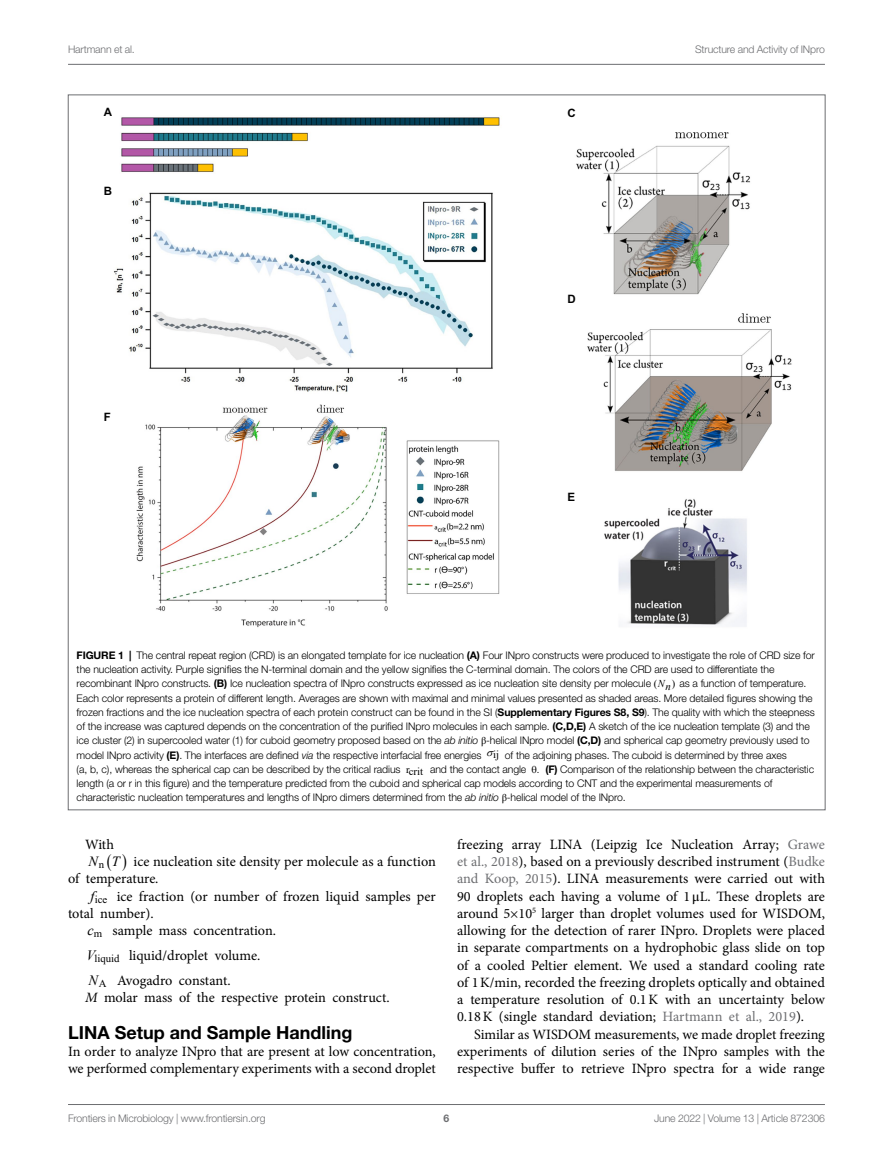
<style>
.page{position:relative;width:893px;height:1170px;background:#fff}
.page>*{position:absolute;margin:0;border:0;box-sizing:border-box;transform-origin:0 0}
.HEAD_2{font:700 18px "Helvetica Neue LT Std";color:#000}
.TEXT_FLUSH{font:14.25px/17.2px "Minion Pro";letter-spacing:-.005em;color:#000}
.TEXT{font:14.25px/17.2px "Minion Pro";color:#000}
.spi-math-img{font:italic 14.25px "Times New Roman";color:#000}
.t1{font:700 11.55px "Arial";color:#030303}
.spi-math-img-2{font:10.8px "Times New Roman";color:#000}
.FIG_LEG{font:300 10.5px/14.2px "Helvetica Neue LT Std";letter-spacing:-.01em;color:#000}
.t2{font:300 10.5px "Helvetica Neue LT Std";letter-spacing:-.015em;color:#6d6e71}
.t3{font:700 10.5px "Helvetica Neue LT Std";color:#6d6e71}
.spi-math-img-3{font:10.5px "Times New Roman";color:#000}
.s1{font-weight:700}
.s2{font-family:"Times New Roman";font-weight:400}
.s3{font-family:"Times New Roman";font-weight:400;font-style:italic}
.s4{font-family:"Times New Roman";font-weight:400;font-style:italic;font-size:10.8px}
.s5{font-style:italic}
.s6{font-family:"STIX General";font-weight:400}
.s7{color:#6d6e71}
.s8{font-family:"STIX General"}
</style>
<div class="page">
<hr style="left:68px;top:64px;width:757px;height:1px;background:#6d6e71">
<hr style="left:68px;top:1104px;width:757px;height:1px;background:#6d6e71">
<img style="left:114px;top:117px;width:678px;height:511px">
<p class="t2" style="left:68px;top:42px;width:68px">Hartmann et al.</p>
<p class="t2" style="left:695px;top:42px;width:131px">Structure and Activity of INpro</p>
<p class="t1" style="left:104px;top:104px;width:10px">A</p>
<p class="t1" style="left:567px;top:105px;width:10px">C</p>
<p class="t1" style="left:104px;top:183px;width:10px">B</p>
<p class="t1" style="left:104px;top:409px;width:9px">F</p>
<p class="t1" style="left:567px;top:291px;width:10px">D</p>
<p class="t1" style="left:567px;top:489px;width:9px">E</p>
<p class="FIG_LEG" style="left:77px;top:647px;width:740px"><span class="s1">FIGURE 1 |</span> The central repeat region (CRD) is an elongated template for ice nucleation <span class="s1">(A)</span> Four INpro constructs were produced to investigate the role of CRD size for the nucleation activity. Purple signifies the N-terminal domain and the yellow signifies the C-terminal domain. The colors of the CRD are used to differentiate the recombinant INpro constructs. <span class="s1">(B)</span> Ice nucleation spectra of INpro constructs expressed as ice nucleation site density per molecule <span class="s2">(</span><span class="s3">N</span><span class="s4">n</span><span class="s2">)</span> as a function of temperature.<br>Each color represents a protein of different length. Averages are shown with maximal and minimal values presented as shaded areas. More detailed figures showing the frozen fractions and the ice nucleation spectra of each protein construct can be found in the SI (<span class="s1">Supplementary Figures S8, S9</span>). The quality with which the steepness of the increase was captured depends on the concentration of the purified INpro molecules in each sample. <span class="s1">(C,D,E)</span> A sketch of the ice nucleation template (3) and the ice cluster (2) in supercooled water (1) for cuboid geometry proposed based on the <span class="s5">ab initio</span> <span class="s6">β</span>-helical INpro model <span class="s1">(C,D)</span> and spherical cap geometry previously used to model INpro activity <span class="s1">(E)</span>. The interfaces are defined <span class="s5">via</span> the respective interfacial free energies</p>
<p class="spi-math-img-2" style="left:493px;top:746px;width:7px">ij</p>
<p class="FIG_LEG" style="left:505px;top:747px;width:283px">of the adjoining phases. The cuboid is determined by three axes</p>
<p class="FIG_LEG" style="left:77px;top:761px;width:739px;text-indent:469px"><span class="s1">(F)</span> Comparison of the relationship between the characteristic length (a or r in this figure) and the temperature predicted from the cuboid and spherical cap models according to CNT and the experimental measurements of characteristic nucleation temperatures and lengths of INpro dimers determined from the <span class="s5">ab initio</span> <span class="s6">β</span>-helical model of the INpro.</p>
<p class="FIG_LEG" style="left:77px;top:761px;width:325px">(a, b, c), whereas the spherical cap can be described by the critical radius</p>
<p class="spi-math-img-2" style="left:406px;top:764px;width:18px"><sup>r</sup>crit</p>
<p class="FIG_LEG" style="left:430px;top:761px;width:98px">and the contact angle</p>
<p class="spi-math-img-3" style="left:537px;top:762px;width:4px">.</p>
<p class="TEXT" style="left:85px;top:835px;width:30px">With</p>
<p class="spi-math-img" style="left:88px;top:851px;width:33px">N T</p>
<p class="spi-math-img-2" style="left:99px;top:857px;width:7px">n</p>
<p class="TEXT" style="left:68px;top:852px;width:369px;text-indent:66px">ice nucleation site density per molecule as a function of temperature.</p>
<p class="spi-math-img-2" style="left:90px;top:895px;width:18px"><sup>f</sup>ice</p>
<p class="TEXT" style="left:68px;top:887px;width:369px;text-indent:49px">ice fraction (or number of frozen liquid samples per total number).</p>
<p class="spi-math-img" style="left:88px;top:920px;width:16px">c<sub>m</sub></p>
<p class="TEXT" style="left:113px;top:921px;width:165px">sample mass concentration.</p>
<p class="spi-math-img-2" style="left:86px;top:954px;width:35px"><sup>V</sup>liquid</p>
<p class="TEXT" style="left:129px;top:946px;width:133px">liquid/droplet volume.</p>
<p class="spi-math-img" style="left:88px;top:969px;width:20px">N<sub>A</sub></p>
<p class="TEXT" style="left:117px;top:971px;width:115px">Avogadro constant.</p>
<p class="TEXT" style="left:85px;top:988px;width:306px"><span class="s5">M</span> molar mass of the respective protein construct.</p>
<p class="HEAD_2" style="left:68px;top:1020px;width:286px">LINA Setup and Sample Handling</p>
<p class="TEXT_FLUSH" style="left:68px;top:1042px;width:369px">In order to analyze INpro that are present at low concentration, we performed complementary experiments with a second droplet</p>
<p class="TEXT_FLUSH" style="left:457px;top:835px;width:369px;text-align:justify">freezing array LINA (Leipzig Ice Nucleation Array; <span class="s7">Grawe et al., 2018</span>), based on a previously described instrument (<span class="s7">Budke and Koop, 2015</span>). LINA measurements were carried out with 90 droplets each having a volume of 1<span class="s8">μ</span>L. These droplets are around 5×10<sup>5</sup> larger than droplet volumes used for WISDOM, allowing for the detection of rarer INpro. Droplets were placed in separate compartments on a hydrophobic glass slide on top of a cooled Peltier element. We used a standard cooling rate of 1K/min, recorded the freezing droplets optically and obtained a temperature resolution of 0.1K with an uncertainty below 0.18K (single standard deviation; <span class="s7">Hartmann et al., 2019</span>).</p>
<p class="TEXT" style="left:457px;top:1025px;width:369px;text-align:justify;text-indent:17px">Similar as WISDOM measurements, we made droplet freezing experiments of dilution series of the INpro samples with the respective buffer to retrieve INpro spectra for a wide range</p>
<p class="t2" style="left:68px;top:1111px;width:199px">Frontiers in Microbiology | www.frontiersin.org</p>
<p class="t3" style="left:444px;top:1111px;width:7px">6</p>
<p class="t2" style="left:654px;top:1111px;width:172px">June 2022 | Volume 13 | Article 872306</p>
</div>
